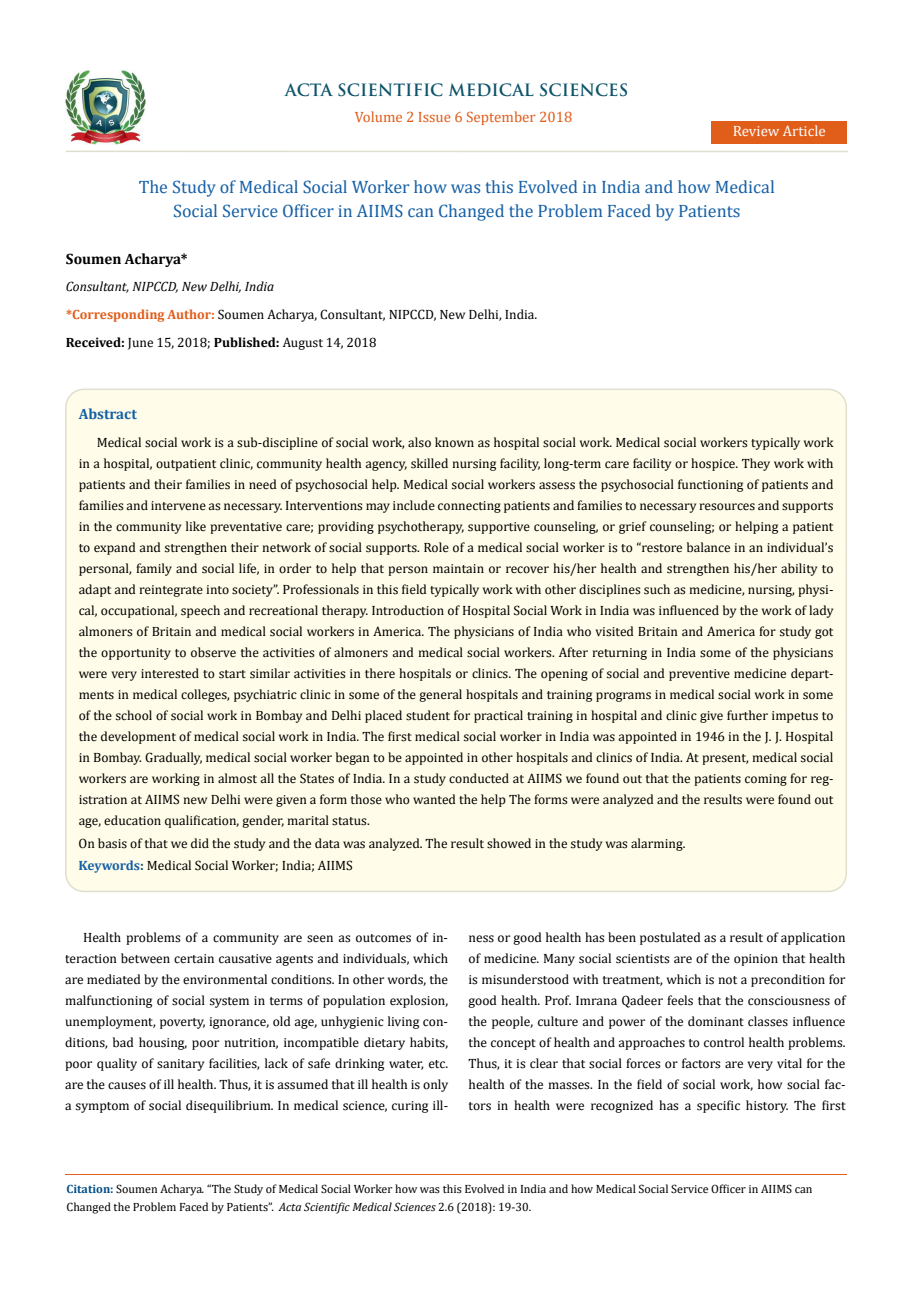
<style>
.page{position:relative;width:917px;height:1311px;background:#fff}
.page>*{position:absolute;margin:0;border:0;box-sizing:border-box;transform-origin:0 0}
.t1{font:18px/24px "Cambria";color:#1560a6;text-align:center}
.t2{font:700 16.5px "Trajan Pro";color:#0e546a}
.t3{font:15px "Cambria";color:#e05d1a}
.t4{font:700 15px "Cambria";color:#000}
.t5{font:15px "Cambria";color:#fff}
.t6{font:700 15px "Cambria";color:#1560a6}
.t7{font:13.5px/21px "Cambria";color:#000;text-align:justify}
.t8{font:12px/18px "Cambria";color:#000}
.s1{font-style:italic}
.s2{font-weight:700;color:#e05d1a}
.s3{font-weight:700}
.s4{font-weight:700;color:#1560a6}
.s5{font-weight:700;color:#0e546a}
.s6{font-weight:700;color:#035089}
</style>
<div class="page">
<img style="left:65px;top:71px;width:80px;height:73px">
<div style="left:711px;top:122px;width:136px;height:22px;background:#e05d1a"></div>
<div style="left:66px;top:389px;width:780px;height:502px;background:#fffde9;border-radius:18px"></div>
<hr style="left:65px;top:1174px;width:782px;height:1px;background:#e05d1a">
<hr style="left:66px;top:151px;width:781px;height:1px;background:#e0dfcd">
<p class="t2" style="left:285px;top:80px;width:344px">ACTA SCIENTIFIC MEDICAL SCIENCES</p>
<p class="t3" style="left:355px;top:108px;width:219px">Volume 2 Issue 6 September 2018</p>
<p class="t5" style="left:732px;top:122px;width:94px">Review Article</p>
<h1 class="t1" style="left:139px;top:175px;width:637px">The Study of Medical Social Worker how was this Evolved in India and how Medical<br>Social Service Officer in AIIMS can Changed the Problem Faced by Patients</h1>
<p class="t4" style="left:66px;top:248px;width:123px">Soumen Acharya*</p>
<p class="t7" style="left:66px;top:272px;width:473px;line-height:28.3px"><span class="s1">Consultant, NIPCCD, New Delhi, India<br></span><span class="s2">*Corresponding Author:</span> Soumen Acharya, Consultant, NIPCCD, New Delhi, India.</p>
<p class="t7" style="left:66px;top:332px;width:312px"><span class="s3">Received:</span> June 15, 2018; <span class="s3">Published:</span> August 14, 2018</p>
<p class="t6" style="left:79px;top:403px;width:60px">Abstract</p>
<p class="t7" style="left:79px;top:431px;width:756px;text-indent:18px">Medical social work is a sub-discipline of social work, also known as hospital social work. Medical social workers typically work in a hospital, outpatient clinic, community health agency, skilled nursing facility, long-term care facility or hospice. They work with patients and their families in need of psychosocial help. Medical social workers assess the psychosocial functioning of patients and families and intervene as necessary. Interventions may include connecting patients and families to necessary resources and supports in the community like preventative care; providing psychotherapy, supportive counseling, or grief counseling; or helping a patient to expand and strengthen their network of social supports. Role of a medical social worker is to “restore balance in an individual’s personal, family and social life, in order to help that person maintain or recover his/her health and strengthen his/her ability to adapt and reintegrate into society”. Professionals in this field typically work with other disciplines such as medicine, nursing, physi&shy;cal, occupational, speech and recreational therapy. Introduction of Hospital Social Work in India was influenced by the work of lady almoners of Britain and medical social workers in America. The physicians of India who visited Britain and America for study got the opportunity to observe the activities of almoners and medical social workers. After returning in India some of the physicians were very interested to start similar activities in there hospitals or clinics. The opening of social and preventive medicine depart&shy;ments in medical colleges, psychiatric clinic in some of the general hospitals and training programs in medical social work in some of the school of social work in Bombay and Delhi placed student for practical training in hospital and clinic give further impetus to the development of medical social work in India. The first medical social worker in India was appointed in 1946 in the J. J. Hospital in Bombay. Gradually, medical social worker began to be appointed in other hospitals and clinics of India. At present, medical social workers are working in almost all the States of India. In a study conducted at AIIMS we found out that the patients coming for reg&shy;istration at AIIMS new Delhi were given a form those who wanted the help The forms were analyzed and the results were found out age, education qualification, gender, marital status.</p>
<p class="t7" style="left:79px;top:832px;width:608px">On basis of that we did the study and the data was analyzed. The result showed in the study was alarming.</p>
<p class="t7" style="left:79px;top:855px;width:276px"><span class="s4">Keywords</span><span class="s5">:</span> Medical Social Worker; India; AIIMS</p>
<p class="t7" style="left:65px;top:927px;width:384px;text-indent:18px">Health problems of a community are seen as outcomes of in&shy;teraction between certain causative agents and individuals, which are mediated by the environmental conditions. In other words, the malfunctioning of social system in terms of population explosion, unemployment, poverty, ignorance, old age, unhygienic living con&shy;ditions, bad housing, poor nutrition, incompatible dietary habits, poor quality of sanitary facilities, lack of safe drinking water, etc. are the causes of ill health. Thus, it is assumed that ill health is only a symptom of social disequilibrium. In medical science, curing ill-</p>
<p class="t7" style="left:468px;top:927px;width:378px">ness or good health has been postulated as a result of application of medicine. Many social scientists are of the opinion that health is misunderstood with treatment, which is not a precondition for good health. Prof. Imrana Qadeer feels that the consciousness of the people, culture and power of the dominant classes influence the concept of health and approaches to control health problems.<br>Thus, it is clear that social forces or factors are very vital for the health of the masses. In the field of social work, how social fac&shy;tors in health were recognized has a specific history. The first</p>
<p class="t8" style="left:67px;top:1180px;width:747px"><span class="s6">Citation:</span> Soumen Acharya<span class="s1">.</span> “The Study of Medical Social Worker how was this Evolved in India and how Medical Social Service Officer in AIIMS can<br>Changed the Problem Faced by Patients”. <span class="s1">Acta Scientific Medical Sciences</span> 2.6 (2018): 19-30.</p>
</div>
